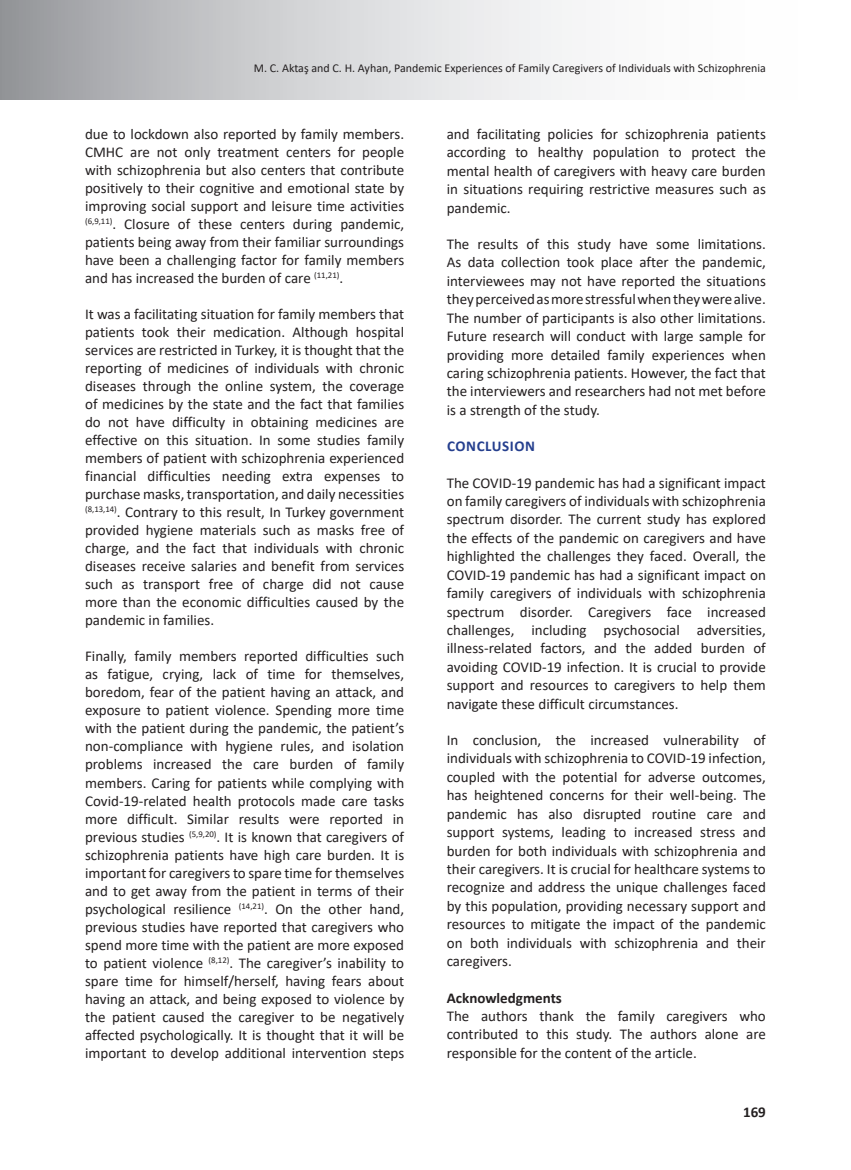
<style>
.page{position:relative;width:851px;height:1170px;background:#fff}
.page>*{position:absolute;margin:0;border:0;box-sizing:border-box;transform-origin:0 0}
.Paragraf{font:15px/18px "Calibri";color:#231f20;text-align:justify}
.Başlık_2{font:700 15px "Calibri";color:#231f20}
.Başlık_1{font:700 15px "Calibri";letter-spacing:.04em;color:#253f8e}
.t1{font:12px "Calibri";color:#231f20}
</style>
<div class="page">
<svg style="left:1px;top:0;width:571px;height:100px"></svg>
<hr style="left:0;top:0;width:1px;height:100px;background:#909295">
<p class="t1" style="left:254px;top:60px;width:513px">M. C. Aktaş and C. H. Ayhan, Pandemic Experiences of Family Caregivers of Individuals with Schizophrenia</p>
<p class="Paragraf" style="left:85px;top:124px;width:320px">due to lockdown also reported by family members.<br>CMHC are not only treatment centers for people with schizophrenia but also centers that contribute positively to their cognitive and emotional state by improving social support and leisure time activities <sup>(6,9,11)</sup>. Closure of these centers during pandemic, patients being away from their familiar surroundings have been a challenging factor for family members and has increased the burden of care <sup>(11,21)</sup>.</p>
<p class="Paragraf" style="left:85px;top:305px;width:320px">It was a facilitating situation for family members that patients took their medication. Although hospital services are restricted in Turkey, it is thought that the reporting of medicines of individuals with chronic diseases through the online system, the coverage of medicines by the state and the fact that families do not have difficulty in obtaining medicines are effective on this situation. In some studies family members of patient with schizophrenia experienced financial difficulties needing extra expenses to purchase masks, transportation, and daily necessities <sup>(8,13,14)</sup>. Contrary to this result, In Turkey government provided hygiene materials such as masks free of charge, and the fact that individuals with chronic diseases receive salaries and benefit from services such as transport free of charge did not cause more than the economic difficulties caused by the pandemic in families.</p>
<p class="Paragraf" style="left:85px;top:647px;width:320px">Finally, family members reported difficulties such as fatigue, crying, lack of time for themselves, boredom, fear of the patient having an attack, and exposure to patient violence. Spending more time with the patient during the pandemic, the patient’s non-compliance with hygiene rules, and isolation problems increased the care burden of family members. Caring for patients while complying with Covid-19-related health protocols made care tasks more difficult. Similar results were reported in previous studies <sup>(5,9,20)</sup>. It is known that caregivers of schizophrenia patients have high care burden. It is important for caregivers to spare time for themselves and to get away from the patient in terms of their psychological resilience <sup>(14,21)</sup>. On the other hand, previous studies have reported that caregivers who spend more time with the patient are more exposed to patient violence <sup>(8,12)</sup>. The caregiver’s inability to spare time for himself/herself, having fears about having an attack, and being exposed to violence by the patient caused the caregiver to be negatively affected psychologically. It is thought that it will be important to develop additional intervention steps</p>
<p class="Paragraf" style="left:446px;top:124px;width:320px;line-height:18.5px">and facilitating policies for schizophrenia patients according to healthy population to protect the mental health of caregivers with heavy care burden in situations requiring restrictive measures such as pandemic.</p>
<p class="Paragraf" style="left:446px;top:234px;width:320px;line-height:18.5px">The results of this study have some limitations.<br>As data collection took place after the pandemic, interviewees may not have reported the situations they perceived as more stressful when they were alive.<br>The number of participants is also other limitations.<br>Future research will conduct with large sample for providing more detailed family experiences when caring schizophrenia patients. However, the fact that the interviewers and researchers had not met before is a strength of the study.</p>
<p class="Başlık_1" style="left:447px;top:435px;width:89px">CONCLUSION</p>
<p class="Paragraf" style="left:446px;top:473px;width:320px;line-height:18.5px">The COVID-19 pandemic has had a significant impact on family caregivers of individuals with schizophrenia spectrum disorder. The current study has explored the effects of the pandemic on caregivers and have highlighted the challenges they faced. Overall, the COVID-19 pandemic has had a significant impact on family caregivers of individuals with schizophrenia spectrum disorder. Caregivers face increased challenges, including psychosocial adversities, illness-related factors, and the added burden of avoiding COVID-19 infection. It is crucial to provide support and resources to caregivers to help them navigate these difficult circumstances.</p>
<p class="Paragraf" style="left:446px;top:730px;width:320px;line-height:18.5px">In conclusion, the increased vulnerability of individuals with schizophrenia to COVID-19 infection, coupled with the potential for adverse outcomes, has heightened concerns for their well-being. The pandemic has also disrupted routine care and support systems, leading to increased stress and burden for both individuals with schizophrenia and their caregivers. It is crucial for healthcare systems to recognize and address the unique challenges faced by this population, providing necessary support and resources to mitigate the impact of the pandemic on both individuals with schizophrenia and their caregivers.</p>
<p class="Başlık_2" style="left:446px;top:986px;width:117px">Acknowledgments</p>
<p class="Paragraf" style="left:446px;top:1006px;width:320px;line-height:18.5px">The authors thank the family caregivers who contributed to this study. The authors alone are responsible for the content of the article.</p>
<p class="Başlık_2" style="left:743px;top:1101px;width:24px">169</p>
</div>
